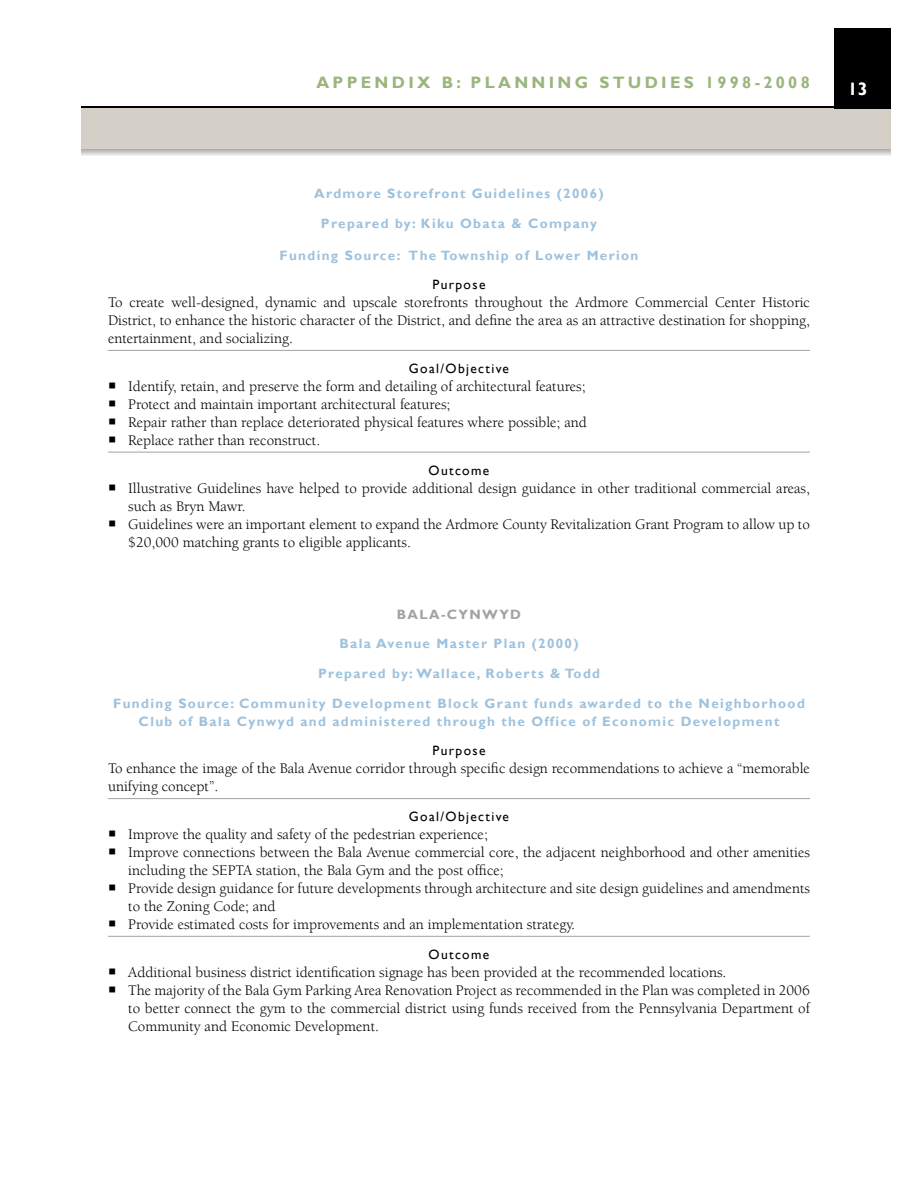
<style>
.page{position:relative;width:918px;height:1188px;background:#fff}
.page>*{position:absolute;margin:0;border:0;box-sizing:border-box;transform-origin:0 0}
.t1{font:700 18px "Gill Sans";color:#fff}
.t2{font:700 16.5px "Gill Sans";letter-spacing:.2em;color:#9ab67c}
.t3{font:15px/18px "Berkeley LT";color:#000}
.t4{font:700 13.5px/29.7px "Gill Sans";letter-spacing:.1em;color:#9ec2dd;text-align:center}
.t5{font:13.5px "Gill Sans";letter-spacing:.1em;color:#000}
.t6{font:700 13.5px "Gill Sans";letter-spacing:.1em;color:#a0a4a1}
</style>
<div class="page">
<svg style="left:81px;top:107px;width:810px;height:49px;background:#b9b9b8"></svg>
<div style="left:81px;top:109px;width:810px;height:40px;background:#d5d0c7"></div>
<div style="left:834px;top:28px;width:57px;height:81px;background:#000"></div>
<hr style="left:108px;top:350px;width:702px;height:1px;background:#a0a4a1">
<hr style="left:108px;top:452px;width:702px;height:1px;background:#a0a4a1">
<hr style="left:108px;top:798px;width:702px;height:1px;background:#a0a4a1">
<hr style="left:108px;top:936px;width:702px;height:1px;background:#a0a4a1">
<p class="t2" style="left:316px;top:72px;width:31px">Appendi</p>
<p class="t2" style="left:417px;top:72px;width:83px">x B: Plannin</p>
<p class="t2" style="left:575px;top:72px;width:53px">g Studies</p>
<p class="t2" style="left:705px;top:72px;width:106px">1998-2008</p>
<p class="t4" style="left:314px;top:179px;width:291px">Ardmore Storefront Guidelines (2006)<br>Prepared by: Kiku Obata &amp; Company</p>
<p class="t4" style="left:280px;top:240px;width:360px">Funding Source: The Township of Lower Merion</p>
<p class="t5" style="left:433px;top:277px;width:54px">Purpose</p>
<p class="t3" style="left:108px;top:294px;width:703px;text-align:justify">To create well-designed, dynamic and upscale storefronts throughout the Ardmore Commercial Center Historic District, to enhance the historic character of the District, and define the area as an attractive destination for shopping, entertainment, and socializing.</p>
<p class="t5" style="left:409px;top:361px;width:102px">Goal/Objective</p>
<p class="t3" style="left:128px;top:378px;width:460px">Identify, retain, and preserve the form and detailing of architectural features; Protect and maintain important architectural features;<br>Repair rather than replace deteriorated physical features where possible; and Replace rather than reconstruct.</p>
<p class="t5" style="left:429px;top:462px;width:62px">Outcome</p>
<p class="t3" style="left:128px;top:479px;width:683px">Illustrative Guidelines have helped to provide additional design guidance in other traditional commercial areas, such as Bryn Mawr.<br>Guidelines were an important element to expand the Ardmore County Revitalization Grant Program to allow up to $20,000 matching grants to eligible applicants.</p>
<p class="t6" style="left:397px;top:606px;width:126px">BALA-CYNWYD</p>
<p class="t4" style="left:339px;top:629px;width:241px">Bala Avenue Master Plan (2000)</p>
<p class="t4" style="left:113px;top:659px;width:693px">Prepared by: Wallace, Roberts &amp; Todd<br>Funding Source: Community Development Block Grant funds awarded to the Neighborhood</p>
<p class="t4" style="left:139px;top:707px;width:642px">Club of Bala Cynwyd and administered through the Office of Economic Development</p>
<p class="t5" style="left:433px;top:743px;width:54px">Purpose</p>
<p class="t3" style="left:108px;top:760px;width:703px">To enhance the image of the Bala Avenue corridor through specific design recommendations to achieve a “memorable unifying concept”.</p>
<p class="t5" style="left:409px;top:809px;width:102px">Goal/Objective</p>
<p class="t3" style="left:128px;top:826px;width:683px">Improve the quality and safety of the pedestrian experience;<br>Improve connections between the Bala Avenue commercial core, the adjacent neighborhood and other amenities including the SEPTA station, the Bala Gym and the post office;<br>Provide design guidance for future developments through architecture and site design guidelines and amendments to the Zoning Code; and<br>Provide estimated costs for improvements and an implementation strategy.</p>
<p class="t5" style="left:429px;top:946px;width:62px">Outcome</p>
<p class="t3" style="left:128px;top:963px;width:683px">Additional business district identification signage has been provided at the recommended locations.<br>The majority of the Bala Gym Parking Area Renovation Project as recommended in the Plan was completed in 2006 to better connect the gym to the commercial district using funds received from the Pennsylvania Department of Community and Economic Development.</p>
<p class="t1" style="left:848px;top:78px;width:21px">13</p>
</div>
